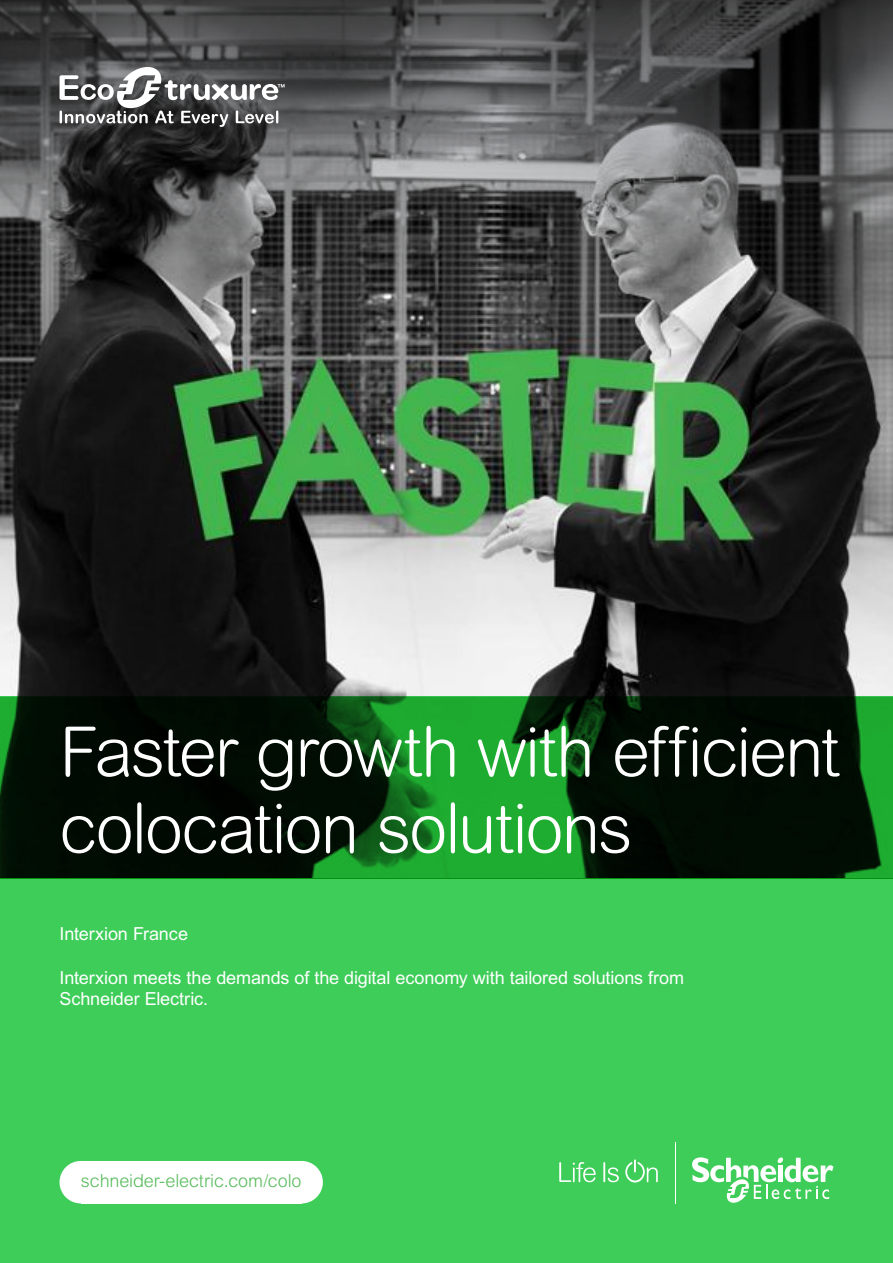
<style>
.page{position:relative;width:893px;height:1263px;background:#fff}
.page>*{position:absolute;margin:0;border:0;box-sizing:border-box;transform-origin:0 0}
.t1{font:300 69px/76.5px "Arial Rounded MT Std";letter-spacing:-.03em;color:#fff}
.t2{font:18px/21.6px "Arial MT Std";letter-spacing:-.005em;color:#fff}
.t3{font:300 18px "Arial MT Std";letter-spacing:-.005em;color:#55ba5a}
</style>
<div class="page">
<img style="left:0;top:289px;width:893px;height:407px">
<div style="left:0;top:879px;width:893px;height:384px;background:#3dcd58"></div>
<svg style="left:0;top:697px;width:893px;height:182px;background:#08340d"></svg>
<svg style="left:0;top:0;width:893px;height:289px;background:#4f4f50"></svg>
<div style="left:60px;top:1161px;width:42px;height:42px;background:#fff;border-radius:50%"></div>
<div style="left:280px;top:1161px;width:43px;height:42px;background:#fff;border-radius:50%"></div>
<div style="left:81px;top:1161px;width:220px;height:42px;background:#fff"></div>
<svg style="left:60px;top:67px;width:225px;height:60px"></svg>
<svg style="left:559px;top:1162px;width:37px;height:20px"></svg>
<svg style="left:603px;top:1162px;width:16px;height:20px"></svg>
<svg style="left:625px;top:1159px;width:33px;height:23px"></svg>
<svg style="left:692px;top:1157px;width:141px;height:46px"></svg>
<hr style="left:674px;top:1142px;width:1px;height:61px;background:#fff">
<h1 class="t1" style="left:60px;top:714px;width:782px">Faster growth with efficient colocation solutions</h1>
<p class="t2" style="left:60px;top:923px;width:130px">Interxion France</p>
<p class="t2" style="left:60px;top:967px;width:626px">Interxion meets the demands of the digital economy with tailored solutions from<br>Schneider Electric.</p>
<p class="t3" style="left:81px;top:1171px;width:222px">schneider-electric.com/colo</p>
</div>
